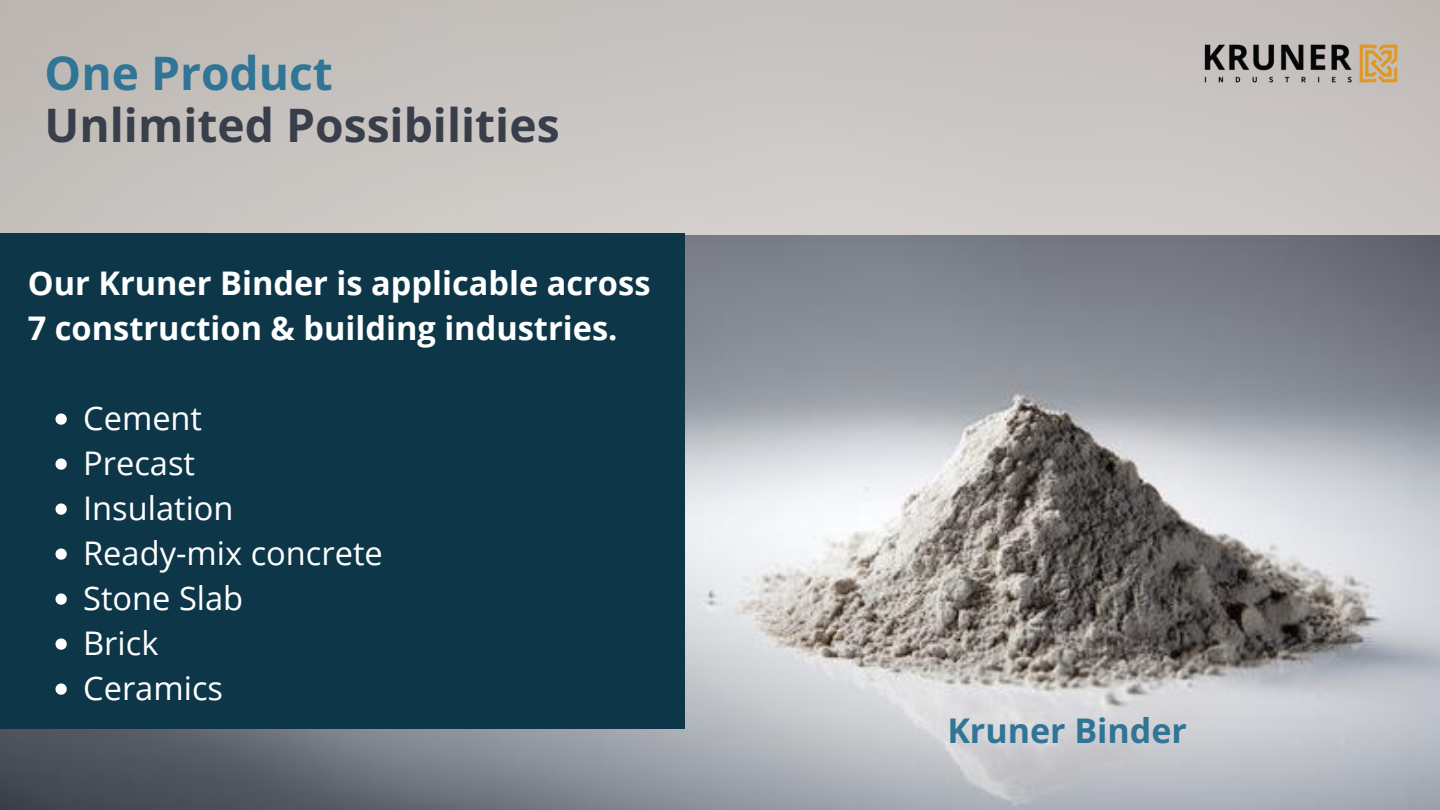
<style>
.page{position:relative;width:1440px;height:810px;background:#fff}
.page>*{position:absolute;margin:0;border:0;box-sizing:border-box;transform-origin:0 0}
.t1{font:700 46.2px "Open Sans";color:#393f4a}
.t2{font:700 46.2px "Open Sans";color:#307596}
.t3{font:700 34px "Open Sans";color:#307596}
.t4{font:700 32.6px/45px "Open Sans";color:#fff}
.t5{font:32.6px/45px "Open Sans";color:#fff}
</style>
<div class="page">
<img style="left:0;top:234px;width:1440px;height:576px">
<div style="left:0;top:0;width:1440px;height:234px;background:#c9c4c1"></div>
<div style="left:0;top:234px;width:685px;height:495px;background:#0d3749"></div>
<img style="left:1204px;top:44px;width:194px;height:39px">
<svg style="left:56px;top:413px;width:11px;height:12px"></svg>
<svg style="left:56px;top:458px;width:11px;height:12px"></svg>
<svg style="left:56px;top:503px;width:11px;height:12px"></svg>
<svg style="left:56px;top:548px;width:11px;height:12px"></svg>
<svg style="left:56px;top:593px;width:11px;height:12px"></svg>
<svg style="left:56px;top:638px;width:11px;height:12px"></svg>
<svg style="left:56px;top:683px;width:11px;height:12px"></svg>
<h1 class="t2" style="left:45px;top:40px;width:290px">One Product</h1>
<h1 class="t1" style="left:45px;top:93px;width:517px">Unlimited Possibilities</h1>
<p class="t4" style="left:28px;top:260px;width:624px">Our Kruner Binder is applicable across<br>7 construction &amp; building industries.</p>
<p class="t5" style="left:83px;top:395px;width:301px">Cement<br>Precast<br>Insulation<br>Ready-mix concrete<br>Stone Slab<br>Brick<br>Ceramics</p>
<p class="t3" style="left:947px;top:706px;width:241px">Kruner Binder</p>
</div>
